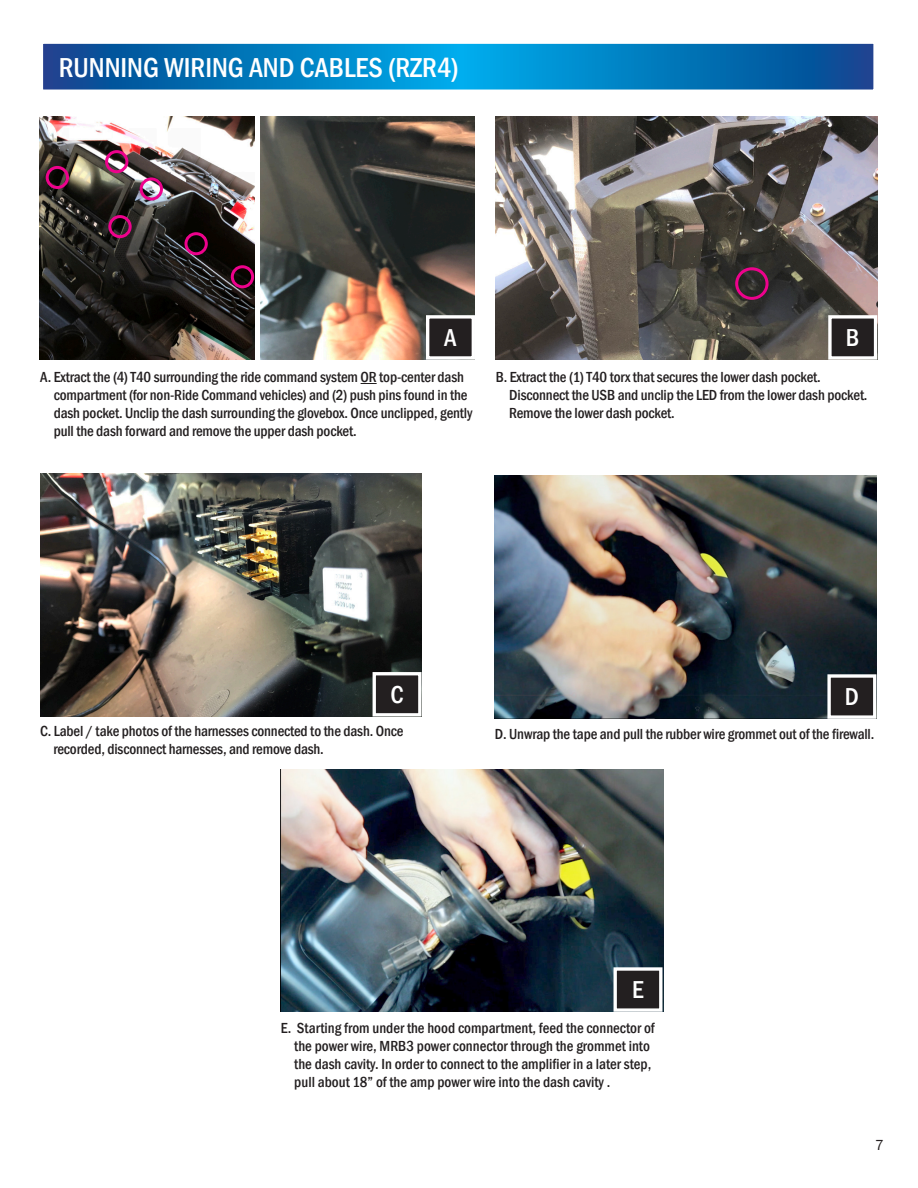
<style>
.page{position:relative;width:918px;height:1188px;background:#fff}
.page>*{position:absolute;margin:0;border:0;box-sizing:border-box;transform-origin:0 0}
.t1{font:500 condensed 28.2px "Franklin Gothic";color:#fff}
.t2{font:500 condensed 25.2px "Franklin Gothic";color:#fff}
.t3{font:500 condensed 15px/18px "Franklin Gothic";letter-spacing:-.01em;color:#231f20}
.t4{font:15px "Franklin Gothic";color:#231f20}
</style>
<div class="page">
<svg style="left:43px;top:43px;width:831px;height:47px;background:#0a7bbd"></svg>
<img style="left:495px;top:476px;width:381px;height:243px">
<img style="left:496px;top:117px;width:381px;height:243px">
<img style="left:40px;top:474px;width:382px;height:243px">
<svg style="left:826px;top:673px;width:51px;height:46px"></svg>
<svg style="left:827px;top:314px;width:51px;height:46px"></svg>
<svg style="left:371px;top:670px;width:51px;height:47px"></svg>
<svg style="left:361px;top:383px;width:16px;height:1px"></svg>
<img style="left:40px;top:117px;width:214px;height:243px">
<img style="left:261px;top:117px;width:214px;height:243px">
<div style="left:108px;top:215px;width:24px;height:23px;border:3px solid #ed028c;border-radius:50%"></div>
<div style="left:140px;top:177px;width:23px;height:24px;border:3px solid #ed028c;border-radius:50%"></div>
<div style="left:184px;top:232px;width:24px;height:23px;border:3px solid #ed028c;border-radius:50%"></div>
<div style="left:231px;top:265px;width:23px;height:23px;border:3px solid #ed028c;border-radius:50%"></div>
<div style="left:735px;top:267px;width:34px;height:33px;border:3px solid #ed028c;border-radius:50%"></div>
<div style="left:105px;top:150px;width:23px;height:23px;border:3px solid #ed028c;border-radius:50%"></div>
<div style="left:46px;top:166px;width:23px;height:23px;border:3px solid #ed028c;border-radius:50%"></div>
<svg style="left:424px;top:314px;width:51px;height:46px"></svg>
<img style="left:281px;top:770px;width:382px;height:241px">
<svg style="left:612px;top:966px;width:52px;height:46px;background:#575759"></svg>
<h1 class="t1" style="left:59px;top:49px;width:401px">RUNNING WIRING AND CABLES (RZR4)</h1>
<h2 class="t2" style="left:444px;top:321px;width:14px">A</h2>
<p class="t3" style="left:54px;top:368px;width:420px;text-indent:-14px">A. Extract the (4) T40 surrounding the ride command system OR top-center dash compartment (for non-Ride Command vehicles) and (2) push pins found in the dash pocket. Unclip the dash surrounding the glovebox. Once unclipped, gently pull the dash forward and remove the upper dash pocket.</p>
<h2 class="t2" style="left:846px;top:321px;width:15px">B</h2>
<p class="t3" style="left:509px;top:368px;width:360px;text-indent:-13px">B. Extract the (1) T40 torx that secures the lower dash pocket.<br>Disconnect the USB and unclip the LED from the lower dash pocket.<br>Remove the lower dash pocket.</p>
<h2 class="t2" style="left:390px;top:678px;width:15px">C</h2>
<p class="t3" style="left:54px;top:722px;width:351px;text-indent:-14px">C. Label / take photos of the harnesses connected to the dash. Once recorded, disconnect harnesses, and remove dash.</p>
<h2 class="t2" style="left:845px;top:680px;width:16px">D</h2>
<p class="t3" style="left:495px;top:724px;width:381px">D. Unwrap the tape and pull the rubber wire grommet out of the firewall.</p>
<h2 class="t2" style="left:632px;top:973px;width:13px">E</h2>
<p class="t3" style="left:294px;top:1019px;width:362px;text-indent:-14px">E. Starting from under the hood compartment, feed the connector of the power wire, MRB3 power connector through the grommet into the dash cavity. In order to connect to the amplifier in a later step, pull about 18” of the amp power wire into the dash cavity .</p>
<p class="t4" style="left:875px;top:1136px;width:10px">7</p>
</div>
